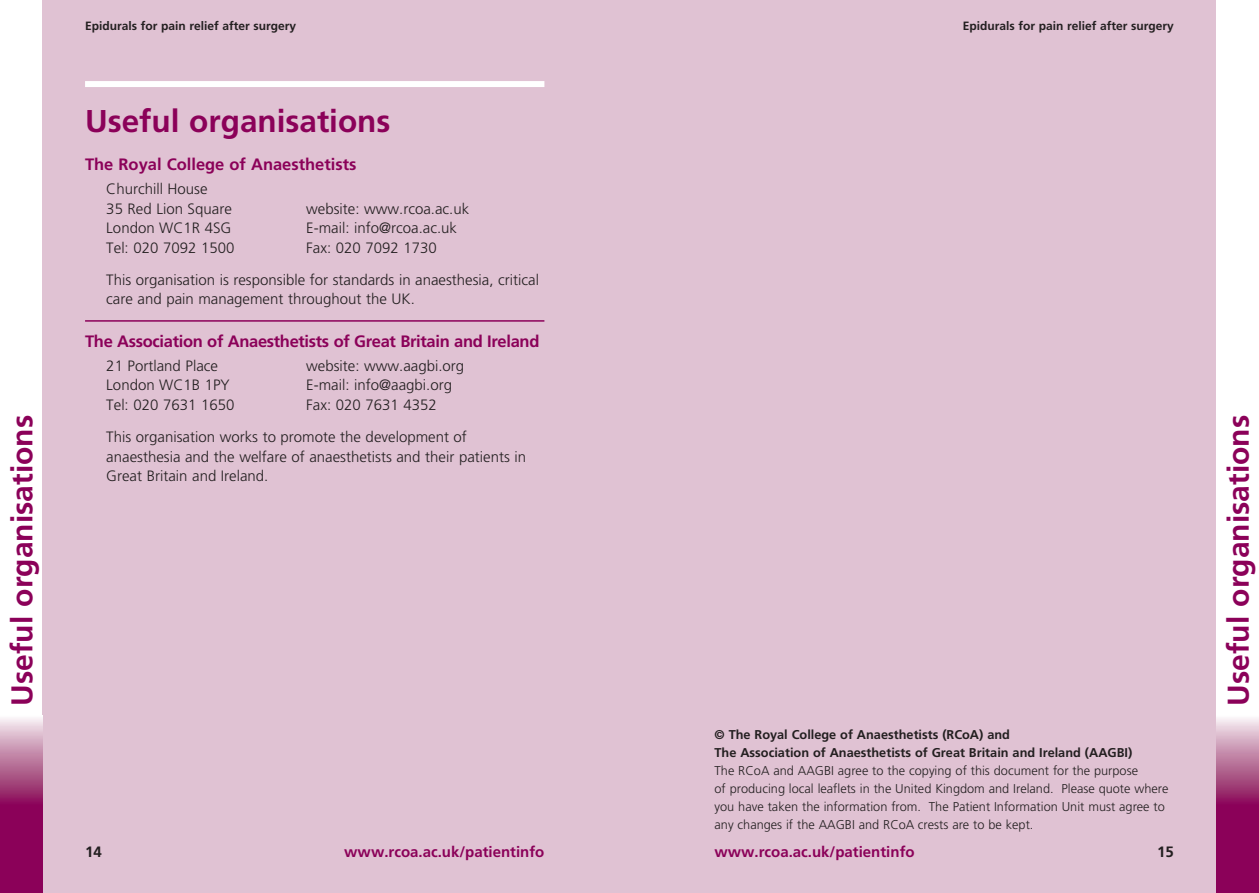
<style>
.page{position:relative;width:1259px;height:893px;background:#fff}
.page>*{position:absolute;margin:0;border:0;box-sizing:border-box;transform-origin:0 0}
.t1{font:700 31.5px "Frutiger";color:#8b0159}
.t2{font:700 30px "Frutiger";color:#8b0159}
.t3{font:700 16.5px "Frutiger";letter-spacing:-.02em;color:#8b0159}
.t4{font:700 16.5px "Frutiger";color:#8b0159}
.t5{font:300 15px/19.5px "Frutiger";color:#231f20}
.t6{font:700 15px "Frutiger";color:#8b0159}
.t7{font:700 15px "Frutiger";color:#231f20}
.t8{font:300 12.75px/18px "Frutiger";color:#231f20}
.t9{font:700 12.75px/18px "Frutiger";color:#231f20}
.t10{font:700 12px "Frutiger";color:#231f20}
</style>
<div class="page">
<div style="left:43px;top:0;width:1173px;height:893px;background:#e0c2d3"></div>
<div style="left:1216px;top:804px;width:43px;height:89px;background:#8b0159"></div>
<div style="left:1216px;top:715px;width:43px;height:90px;background:linear-gradient(to bottom,#f7f3f3,#880b55)"></div>
<div style="left:85px;top:81px;width:459px;height:6px;background:#fff"></div>
<hr style="left:85px;top:320px;width:459px;height:2px;background:#8b0159">
<div style="left:0;top:804px;width:43px;height:89px;background:#8b0159"></div>
<div style="left:0;top:715px;width:43px;height:90px;background:linear-gradient(to bottom,#f7f3f3,#880b55)"></div>
<h2 class="t2" style="left:4px;top:706px;width:292px;rotate:-90deg">Useful organisations</h2>
<p class="t10" style="left:85px;top:19px;width:213px">Epidurals for pain relief after surgery</p>
<p class="t10" style="left:962px;top:19px;width:213px">Epidurals for pain relief after surgery</p>
<h1 class="t1" style="left:85px;top:103px;width:307px">Useful organisations</h1>
<p class="t4" style="left:85px;top:155px;width:273px">The Royal College of Anaesthetists</p>
<p class="t5" style="left:106px;top:179px;width:127px">Churchill House<br>35 Red Lion Square</p>
<p class="t5" style="left:306px;top:199px;width:164px">website: www.rcoa.ac.uk</p>
<p class="t5" style="left:106px;top:218px;width:127px">London WC1R 4SG</p>
<p class="t5" style="left:306px;top:218px;width:152px">E-mail: info@rcoa.ac.uk</p>
<p class="t5" style="left:106px;top:238px;width:130px">Tel: 020 7092 1500</p>
<p class="t5" style="left:106px;top:231px;width:434px;line-height:32.2px;text-indent:200px">Fax: 020 7092 1730<br>This organisation is responsible for standards in anaesthesia, critical</p>
<p class="t5" style="left:106px;top:290px;width:310px">care and pain management throughout the UK.</p>
<p class="t3" style="left:85px;top:332px;width:456px">The Association of Anaesthetists of Great Britain and Ireland</p>
<p class="t5" style="left:106px;top:356px;width:113px">21 Portland Place</p>
<p class="t5" style="left:306px;top:356px;width:159px">website: www.aagbi.org</p>
<p class="t5" style="left:106px;top:376px;width:125px">London WC1B 1PY</p>
<p class="t5" style="left:306px;top:376px;width:147px">E-mail: info@aagbi.org</p>
<p class="t5" style="left:106px;top:395px;width:130px">Tel: 020 7631 1650</p>
<p class="t5" style="left:106px;top:389px;width:362px;line-height:32.2px;text-indent:200px">Fax: 020 7631 4352<br>This organisation works to promote the development of</p>
<p class="t5" style="left:106px;top:447px;width:421px">anaesthesia and the welfare of anaesthetists and their patients in<br>Great Britain and Ireland.</p>
<p class="t7" style="left:85px;top:843px;width:18px">14</p>
<p class="t6" style="left:344px;top:843px;width:202px">www.rcoa.ac.uk/patientinfo</p>
<p class="t9" style="left:714px;top:726px;width:419px">© The Royal College of Anaesthetists (RCoA) and<br>The Association of Anaesthetists of Great Britain and Ireland (AAGBI)</p>
<p class="t8" style="left:714px;top:762px;width:455px">The RCoA and AAGBI agree to the copying of this document for the purpose<br>of producing local leaflets in the United Kingdom and Ireland. Please quote where you have taken the information from. The Patient Information Unit must agree to any changes if the AAGBI and RCoA crests are to be kept.</p>
<p class="t6" style="left:714px;top:843px;width:202px">www.rcoa.ac.uk/patientinfo</p>
<p class="t7" style="left:1157px;top:843px;width:18px">15</p>
<h2 class="t2" style="left:1221px;top:706px;width:292px;rotate:-90deg">Useful organisations</h2>
</div>
